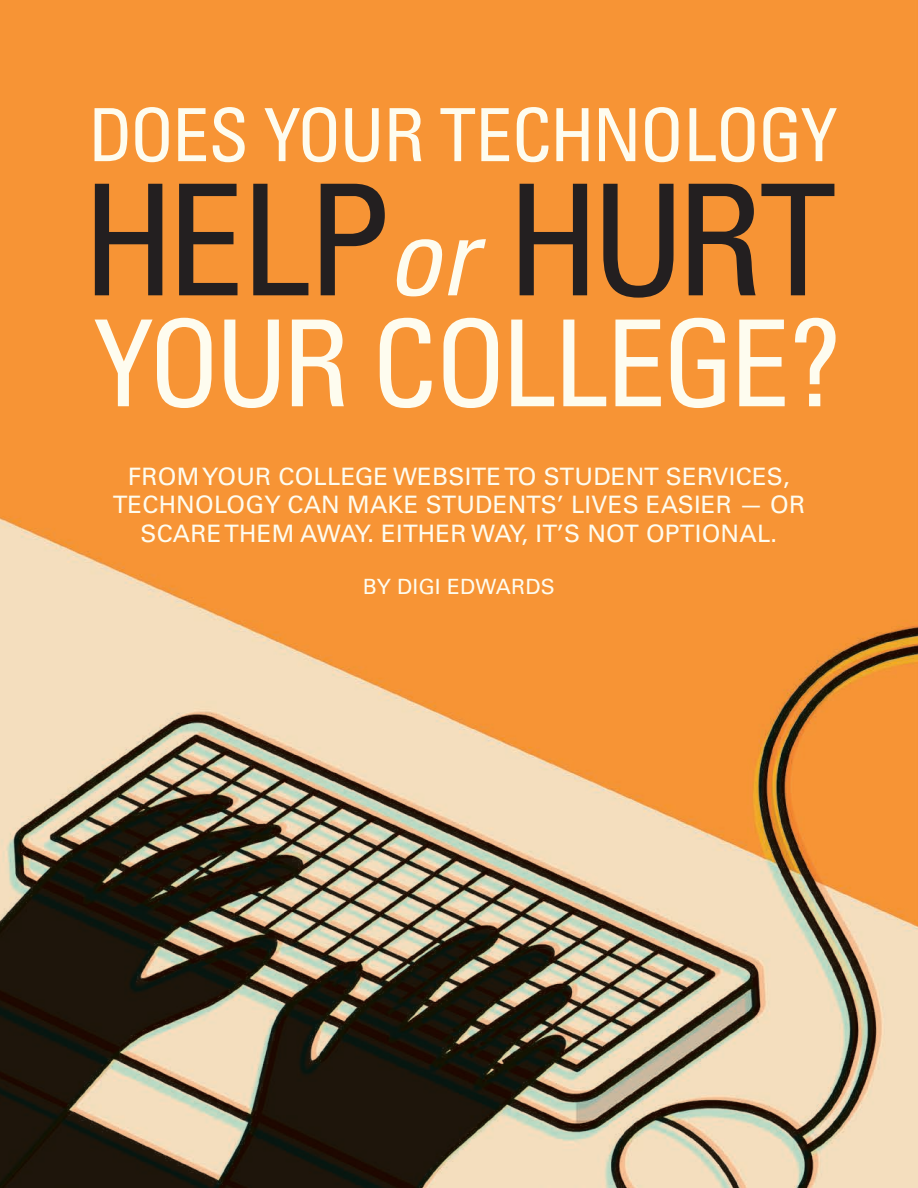
<style>
.page{position:relative;width:918px;height:1188px;background:#fff}
.page>*{position:absolute;margin:0;border:0;box-sizing:border-box;transform-origin:0 0}
.t1{font:condensed 154.5px "Univers LT Std";letter-spacing:-.04em;color:#231f20}
.t2{font:condensed 120.15px "Univers LT Std";letter-spacing:-.05em;color:#fefcef}
.t3{font:condensed 73.5px "Univers LT Std";letter-spacing:-.03em;color:#fefcef}
.t4{font:24px/28.5px "Univers LT Std";letter-spacing:.01em;color:#fefcef;text-align:center}
.t5{font:21px "Univers LT Std";letter-spacing:.01em;color:#fefcef}
.s1{font-style:italic;font-size:109.05px;color:#fefcef}
</style>
<div class="page">
<img style="left:0;top:0;width:918px;height:1188px">
<p class="t3" style="left:88px;top:88px;width:751px">DOES YOUR TECHNOLOGY</p>
<p class="t1" style="left:81px;top:143px;width:757px">HELP<span class="s1">or</span> HURT</p>
<p class="t2" style="left:94px;top:287px;width:750px">YOUR COLLEGE?</p>
<p class="t4" style="left:113px;top:462px;width:694px">FROM YOUR COLLEGE WEBSITE TO STUDENT SERVICES,<br>TECHNOLOGY CAN MAKE STUDENTS’ LIVES EASIER — OR<br>SCARE THEM AWAY. EITHER WAY, IT’S NOT OPTIONAL.</p>
<p class="t5" style="left:363px;top:574px;width:193px">BY DIGI EDWARDS</p>
</div>
